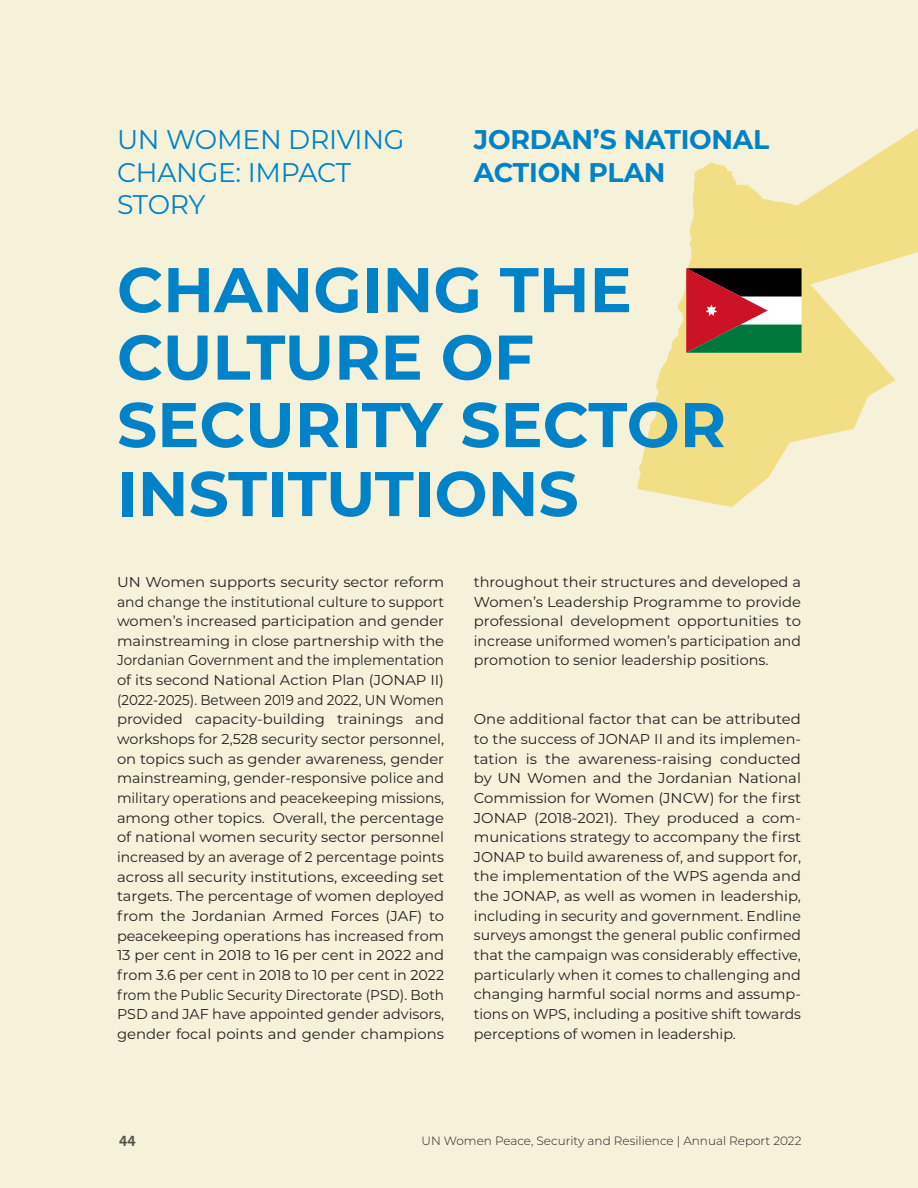
<style>
.page{position:relative;width:918px;height:1188px;background:#f6f2d9}
.page>*{position:absolute;margin:0;border:0;box-sizing:border-box;transform-origin:0 0}
.t1{font:700 63px/67.9px "Montserrat";color:#0082c8}
.t2{font:27px/32.4px "Montserrat";letter-spacing:-.01em;color:#0082c8}
.t3{font:700 27px/32.4px "Montserrat";letter-spacing:-.01em;color:#0082c8}
.t4{font:15px "The Sans Bold Caps";color:#57585a}
.t5{font:14.25px/19.6px "Montserrat";color:#231f20;text-align:justify;scale:1.04 1}
.t6{font:14.25px/19.6px "Montserrat";color:#231f20;text-align:justify}
.t7{font:300 12px "Montserrat";color:#231f20}
</style>
<div class="page">
<svg style="left:637px;top:128px;width:281px;height:379px;fill:#f2de85"></svg>
<svg style="left:686px;top:268px;width:116px;height:85px;background:#6d4a41"></svg>
<h2 class="t2" style="left:117px;top:122px;width:289px">UN WOMEN DRIVING<br>CHANGE: IMPACT<br>STORY</h2>
<h2 class="t3" style="left:474px;top:122px;width:297px">JORDAN’S NATIONAL<br>ACTION PLAN</h2>
<h1 class="t1" style="left:117px;top:253px;width:611px">CHANGING THE<br>CULTURE OF<br>SECURITY SECTOR<br>INSTITUTIONS</h1>
<p class="t5" style="left:117px;top:571px;width:316px">UN Women supports security sector reform and change the institutional culture to support women’s increased participation and gender mainstreaming in close partnership with the Jordanian Government and the implementation of its second National Action Plan (JONAP II) (2022-2025). Between 2019 and 2022, UN Women provided capacity-building trainings and workshops for 2,528 security sector personnel, on topics such as gender awareness, gender mainstreaming, gender-responsive police and military operations and peacekeeping missions, among other topics. Overall, the percentage of national women security sector personnel increased by an average of 2 percentage points across all security institutions, exceeding set targets. The percentage of women deployed from the Jordanian Armed Forces (JAF) to peacekeeping operations has increased from 13 per cent in 2018 to 16 per cent in 2022 and from 3.6 per cent in 2018 to 10 per cent in 2022 from the Public Security Directorate (PSD). Both PSD and JAF have appointed gender advisors, gender focal points and gender champions</p>
<p class="t6" style="left:474px;top:571px;width:329px">throughout their structures and developed a Women’s Leadership Programme to provide professional development opportunities to increase uniformed women’s participation and promotion to senior leadership positions.</p>
<p class="t5" style="left:474px;top:709px;width:316px">One additional factor that can be attributed to the success of JONAP II and its implemen&shy;tation is the awareness-raising conducted by UN Women and the Jordanian National Commission for Women (JNCW) for the first JONAP (2018-2021). They produced a com&shy;munications strategy to accompany the first JONAP to build awareness of, and support for, the implementation of the WPS agenda and the JONAP, as well as women in leadership, including in security and government. Endline surveys amongst the general public confirmed that the campaign was considerably effective, particularly when it comes to challenging and changing harmful social norms and assump&shy;tions on WPS, including a positive shift towards perceptions of women in leadership.</p>
<p class="t4" style="left:119px;top:1129px;width:18px">44</p>
<p class="t7" style="left:422px;top:1133px;width:381px">UN Women Peace, Security and Resilience | Annual Report 2022</p>
</div>
